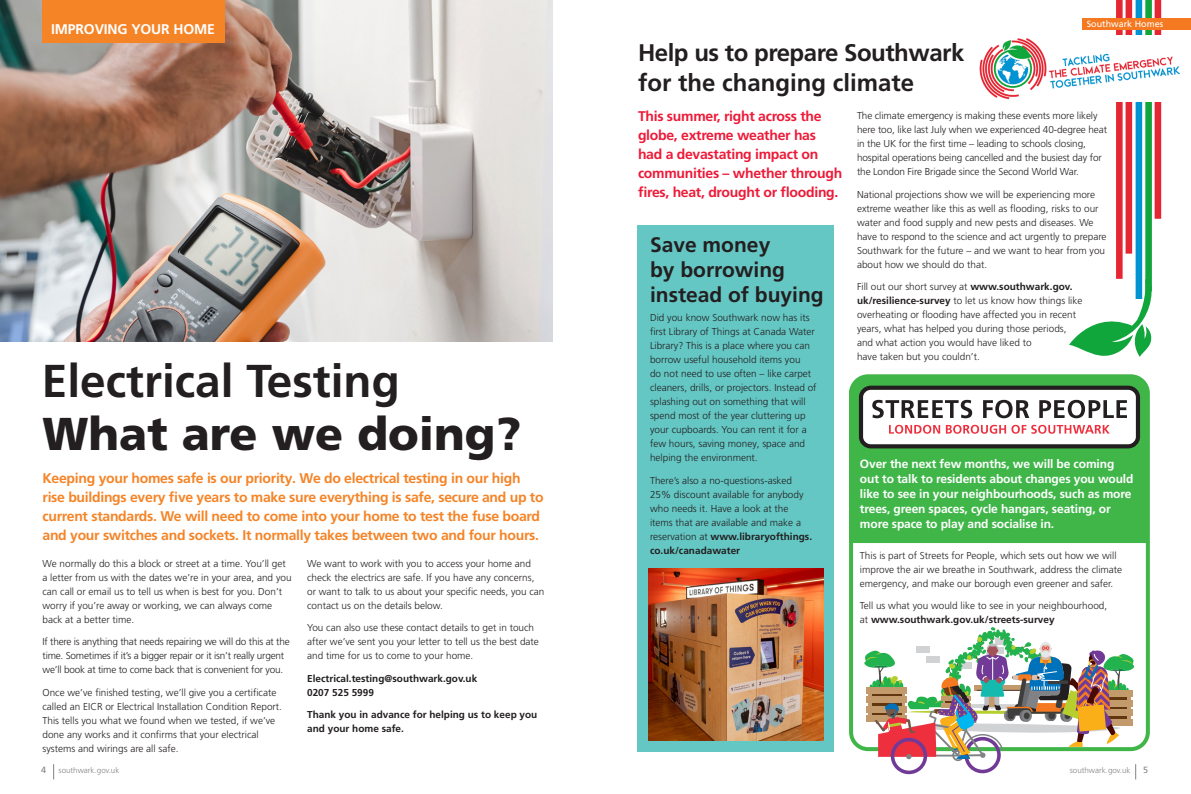
<style>
.page{position:relative;width:1191px;height:794px;background:#fff}
.page>*{position:absolute;margin:0;border:0;box-sizing:border-box;transform-origin:0 0}
.Body{font:700 46px "Frutiger LT Pro";color:#231f20}
.Body-2{font:900 46px "Frutiger LT Pro";color:#231f20}
.Body-3{font:700 24px/30px "Frutiger LT Pro";letter-spacing:-.02em;color:#231f20}
.Body-4{font:700 21px/25px "Frutiger LT Pro";color:#231f20}
.Body-5{font:700 14px/19px "Frutiger LT Pro";letter-spacing:-.02em;color:#f58427}
.Body-6{font:700 14px/19px "Frutiger LT Pro";letter-spacing:-.02em;color:#ed1a38}
.Body-7{font:700 14px "Frutiger LT Pro";letter-spacing:-.01em;color:#fff}
.Body-8{font:700 12px/15px "Frutiger LT Pro";letter-spacing:-.01em;color:#fff}
.Body-9{font:300 10px/14px "Frutiger LT Pro";color:#231f20}
.Body-10{font:300 10px/14px "Frutiger LT Pro";letter-spacing:-.02em;color:#231f20}
.Body-11{font:700 10px/14px "Frutiger LT Pro";color:#231f20}
.t1{font:9px "Frutiger LT Pro";color:#fff}
.t2{font:9px "Frutiger LT Pro";color:#808285}
.t3{font:300 8px "Frutiger LT Pro";color:#808285}
.s1{font-weight:700}
</style>
<div class="page">
<svg style="left:1069px;top:277px;width:83px;height:80px"></svg>
<div style="left:1116px;top:0;width:6px;height:279px;background:#e62733"></div>
<div style="left:1125px;top:0;width:7px;height:254px;background:#e62733"></div>
<div style="left:1145px;top:0;width:6px;height:291px;background:#11a63c"></div>
<div style="left:1154px;top:0;width:7px;height:219px;background:#e62733"></div>
<div style="left:1135px;top:0;width:7px;height:299px;background:#0093d2"></div>
<img style="left:979px;top:35px;width:202px;height:67px">
<div style="left:637px;top:225px;width:197px;height:526px;background:#64c7c4"></div>
<div style="left:854px;top:379px;width:292px;height:164px;background:#40b649"></div>
<div style="left:849px;top:374px;width:300px;height:377px;border:4px solid #40b649;border-radius:17px"></div>
<img style="left:0;top:0;width:553px;height:341px">
<div style="left:1082px;top:18px;width:109px;height:12px;background:#f47921"></div>
<svg style="left:53px;top:764px;width:1px;height:15px"></svg>
<div style="left:43px;top:0;width:182px;height:43px;background:#f58427"></div>
<img style="left:648px;top:568px;width:175px;height:172px">
<div style="left:861px;top:388px;width:277px;height:58px;background:#fff;border-radius:10px"></div>
<div style="left:859px;top:386px;width:281px;height:62px;border:4px solid #231f20;border-radius:10px"></div>
<svg style="left:872px;top:400px;width:100px;height:18px"></svg>
<svg style="left:983px;top:400px;width:46px;height:18px"></svg>
<svg style="left:1039px;top:400px;width:88px;height:18px"></svg>
<svg style="left:889px;top:425px;width:51px;height:9px"></svg>
<svg style="left:946px;top:425px;width:163px;height:9px"></svg>
<svg style="left:864px;top:627px;width:281px;height:152px"></svg>
<p class="Body-7" style="left:51px;top:21px;width:165px">IMPROVING YOUR HOME</p>
<p class="Body" style="left:42px;top:353px;width:359px">Electrical Testing</p>
<p class="Body-2" style="left:43px;top:406px;width:480px">What are we doing?</p>
<p class="Body-5" style="left:43px;top:468px;width:502px">Keeping your homes safe is our priority. We do electrical testing in our high rise buildings every five years to make sure everything is safe, secure and up to current standards. We will need to come into your home to test the fuse board and your switches and sockets. It normally takes between two and four hours.</p>
<p class="Body-9" style="left:43px;top:556px;width:250px">We normally do this a block or street at a time. You’ll get a letter from us with the dates we’re in your area, and you can call or email us to tell us when is best for you. Don’t worry if you’re away or working, we can always come back at a better time.</p>
<p class="Body-10" style="left:43px;top:635px;width:249px">If there is anything that needs repairing we will do this at the time. Sometimes if it’s a bigger repair or it isn’t really urgent we’ll book at time to come back that is convenient for you.</p>
<p class="Body-9" style="left:43px;top:685px;width:241px">Once we’ve finished testing, we’ll give you a certificate called an EICR or Electrical Installation Condition Report.<br>This tells you what we found when we tested, if we’ve done any works and it confirms that your electrical systems and wirings are all safe.</p>
<p class="Body-9" style="left:307px;top:556px;width:239px">We want to work with you to access your home and check the electrics are safe. If you have any concerns, or want to talk to us about your specific needs, you can contact us on the details below.</p>
<p class="Body-9" style="left:307px;top:621px;width:233px">You can also use these contact details to get in touch after we’ve sent you your letter to tell us the best date and time for us to come to your home.</p>
<p class="Body-11" style="left:307px;top:671px;width:172px">Electrical.testing@southwark.gov.uk<br>0207 525 5999</p>
<p class="Body-11" style="left:307px;top:708px;width:232px">Thank you in advance for helping us to keep you and your home safe.</p>
<p class="t1" style="left:1086px;top:18px;width:78px">Southwark Homes</p>
<p class="Body-3" style="left:638px;top:38px;width:328px">Help us to prepare Southwark for the changing climate</p>
<p class="Body-6" style="left:638px;top:106px;width:206px">This summer, right across the globe, extreme weather has had a devastating impact on communities – whether through fires, heat, drought or flooding.</p>
<p class="Body-4" style="left:650px;top:232px;width:175px">Save money<br>by borrowing instead of buying</p>
<p class="Body-9" style="left:650px;top:311px;width:168px">Did you know Southwark now has its first Library of Things at Canada Water Library? This is a place where you can borrow useful household items you<br>do not need to use often – like carpet cleaners, drills, or projectors. Instead of splashing out on something that will spend most of the year cluttering up your cupboards. You can rent it for a few hours, saving money, space and helping the environment.</p>
<p class="Body-9" style="left:650px;top:473px;width:164px">There’s also a no-questions-asked<br>25% discount available for anybody who needs it. Have a look at the items that are available and make a reservation at <span class="s1">www.libraryofthings. co.uk/canadawater</span></p>
<p class="Body-9" style="left:857px;top:109px;width:251px">The climate emergency is making these events more likely here too, like last July when we experienced 40-degree heat in the UK for the first time – leading to schools closing, hospital operations being cancelled and the busiest day for the London Fire Brigade since the Second World War.</p>
<p class="Body-9" style="left:857px;top:187px;width:251px">National projections show we will be experiencing more extreme weather like this as well as flooding, risks to our water and food supply and new pests and diseases. We have to respond to the science and act urgently to prepare Southwark for the future – and we want to hear from you about how we should do that.</p>
<p class="Body-9" style="left:857px;top:280px;width:227px">Fill out our short survey at <span class="s1">www.southwark.gov. uk/resilience-survey</span> to let us know how things like overheating or flooding have affected you in recent years, what has helped you during those periods, and what action you would have liked to<br>have taken but you couldn’t.</p>
<p class="Body-8" style="left:860px;top:456px;width:275px">Over the next few months, we will be coming out to talk to residents about changes you would like to see in your neighbourhoods, such as more trees, green spaces, cycle hangars, seating, or more space to play and socialise in.</p>
<p class="Body-9" style="left:860px;top:548px;width:264px">This is part of Streets for People, which sets out how we will improve the air we breathe in Southwark, address the climate emergency, and make our borough even greener and safer.</p>
<p class="Body-9" style="left:860px;top:599px;width:249px">Tell us what you would like to see in your neighbourhood, at <span class="s1">www.southwark.gov.uk/streets-survey</span></p>
<p class="t2" style="left:41px;top:765px;width:7px">4</p>
<p class="t3" style="left:59px;top:766px;width:62px">southwark.gov.uk</p>
<p class="t3" style="left:1069px;top:766px;width:62px">southwark.gov.uk</p>
<p class="t2" style="left:1143px;top:765px;width:7px">5</p>
</div>
